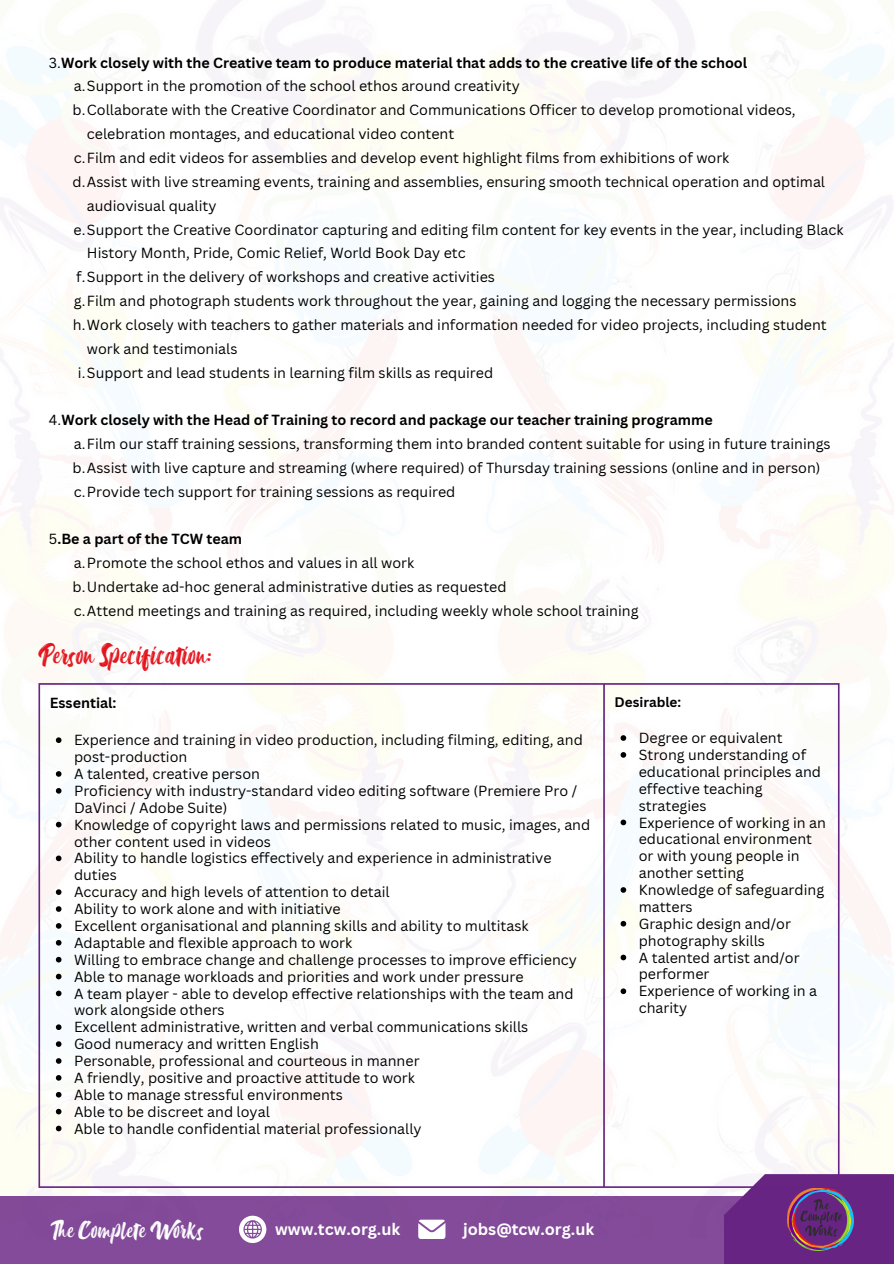
<style>
.page{position:relative;width:894px;height:1264px;background:#fff}
.page>*{position:absolute;margin:0;border:0;box-sizing:border-box;transform-origin:0 0}
.t1{font:18.45px "Delimax";color:#e4151d}
.t2{font:700 16.2px "Canva Sans";color:#fff}
.t3{font:16.2px "Delimax";color:#fff}
.t4{font:14.25px/16.8px "Canva Sans";color:#000}
.t5{font:700 14.25px "Canva Sans";color:#000}
.t6{font:700 13.5px "Canva Sans";color:#000}
.s1{font-weight:400}
</style>
<div class="page">
<img style="left:0;top:0;width:445px;height:1195px">
<img style="left:445px;top:0;width:448px;height:1195px">
<div style="left:0;top:1195px;width:889px;height:68px;background:#834b99"></div>
<svg style="left:239px;top:1215px;width:27px;height:27px"></svg>
<svg style="left:418px;top:1219px;width:27px;height:19px"></svg>
<div style="left:723px;top:1174px;width:170px;height:89px;background:#682483"></div>
<img style="left:787px;top:1188px;width:65px;height:62px">
<svg style="left:56px;top:737px;width:5px;height:6px"></svg>
<svg style="left:56px;top:771px;width:5px;height:5px"></svg>
<svg style="left:56px;top:788px;width:5px;height:5px"></svg>
<svg style="left:56px;top:821px;width:5px;height:6px"></svg>
<svg style="left:56px;top:855px;width:5px;height:6px"></svg>
<svg style="left:56px;top:889px;width:5px;height:6px"></svg>
<svg style="left:56px;top:906px;width:5px;height:5px"></svg>
<svg style="left:56px;top:923px;width:5px;height:5px"></svg>
<svg style="left:56px;top:940px;width:5px;height:5px"></svg>
<svg style="left:56px;top:956px;width:5px;height:6px"></svg>
<svg style="left:56px;top:973px;width:5px;height:6px"></svg>
<svg style="left:56px;top:990px;width:5px;height:6px"></svg>
<svg style="left:56px;top:1024px;width:5px;height:6px"></svg>
<svg style="left:56px;top:1041px;width:5px;height:5px"></svg>
<svg style="left:56px;top:1058px;width:5px;height:5px"></svg>
<svg style="left:56px;top:1075px;width:5px;height:5px"></svg>
<svg style="left:56px;top:1091px;width:5px;height:6px"></svg>
<svg style="left:56px;top:1108px;width:5px;height:6px"></svg>
<svg style="left:56px;top:1125px;width:5px;height:6px"></svg>
<svg style="left:620px;top:735px;width:6px;height:5px"></svg>
<svg style="left:620px;top:752px;width:6px;height:5px"></svg>
<svg style="left:620px;top:819px;width:6px;height:6px"></svg>
<svg style="left:620px;top:887px;width:6px;height:5px"></svg>
<svg style="left:620px;top:920px;width:6px;height:6px"></svg>
<svg style="left:620px;top:954px;width:6px;height:6px"></svg>
<svg style="left:620px;top:988px;width:6px;height:6px"></svg>
<hr style="left:38px;top:684px;width:2px;height:502px;background:#682483">
<hr style="left:603px;top:684px;width:1px;height:502px;background:#682483">
<hr style="left:837px;top:684px;width:2px;height:502px;background:#682483">
<hr style="left:38px;top:683px;width:801px;height:1px;background:#682483">
<hr style="left:38px;top:1186px;width:801px;height:1px;background:#682483">
<p class="t5" style="left:49px;top:52px;width:699px"><span class="s1">3.</span>Work closely with the Creative team to produce material that adds to the creative life of the school</p>
<p class="t4" style="left:74px;top:77px;width:447px">a.Support in the promotion of the school ethos around creativity</p>
<p class="t4" style="left:87px;top:98px;width:710px;line-height:23.9px;text-indent:-14px">b.Collaborate with the Creative Coordinator and Communications Officer to develop promotional videos, celebration montages, and educational video content</p>
<p class="t4" style="left:74px;top:149px;width:657px">c.Film and edit videos for assemblies and develop event highlight films from exhibitions of work</p>
<p class="t4" style="left:87px;top:169px;width:739px;line-height:23.9px;text-indent:-14px">d.Assist with live streaming events, training and assemblies, ensuring smooth technical operation and optimal audiovisual quality</p>
<p class="t4" style="left:87px;top:217px;width:757px;line-height:23.9px;text-indent:-13px">e.Support the Creative Coordinator capturing and editing film content for key events in the year, including Black<br>History Month, Pride, Comic Relief, World Book Day etc</p>
<p class="t4" style="left:76px;top:268px;width:420px">f.Support in the delivery of workshops and creative activities</p>
<p class="t4" style="left:74px;top:292px;width:724px">g.Film and photograph students work throughout the year, gaining and logging the necessary permissions</p>
<p class="t4" style="left:87px;top:312px;width:741px;line-height:23.9px;text-indent:-14px">h.Work closely with teachers to gather materials and information needed for video projects, including student work and testimonials</p>
<p class="t4" style="left:78px;top:363px;width:416px">i.Support and lead students in learning film skills as required</p>
<p class="t5" style="left:49px;top:410px;width:665px"><span class="s1">4.</span>Work closely with the Head of Training to record and package our teacher training programme</p>
<p class="t4" style="left:74px;top:435px;width:758px">a.Film our staff training sessions, transforming them into branded content suitable for using in future trainings</p>
<p class="t4" style="left:73px;top:459px;width:749px">b.Assist with live capture and streaming (where required) of Thursday training sessions (online and in person)</p>
<p class="t4" style="left:74px;top:483px;width:383px">c.Provide tech support for training sessions as required</p>
<p class="t5" style="left:49px;top:529px;width:195px"><span class="s1">5</span>.Be a part of the TCW team</p>
<p class="t4" style="left:74px;top:554px;width:342px">a.Promote the school ethos and values in all work</p>
<p class="t4" style="left:73px;top:578px;width:435px">b.Undertake ad-hoc general administrative duties as requested</p>
<p class="t4" style="left:74px;top:602px;width:566px">c.Attend meetings and training as required, including weekly whole school training</p>
<h3 class="t1" style="left:38px;top:645px;width:175px">Person Specification:</h3>
<p class="t5" style="left:50px;top:693px;width:68px">Essential:</p>
<p class="t4" style="left:74px;top:731px;width:510px">Experience and training in video production, including filming, editing, and post-production</p>
<p class="t4" style="left:74px;top:765px;width:187px">A talented, creative person</p>
<p class="t4" style="left:74px;top:782px;width:504px">Proficiency with industry-standard video editing software (Premiere Pro /<br>DaVinci / Adobe Suite)</p>
<p class="t4" style="left:74px;top:815px;width:517px">Knowledge of copyright laws and permissions related to music, images, and other content used in videos</p>
<p class="t4" style="left:74px;top:849px;width:479px">Ability to handle logistics effectively and experience in administrative duties</p>
<p class="t4" style="left:74px;top:883px;width:317px">Accuracy and high levels of attention to detail</p>
<p class="t4" style="left:74px;top:900px;width:268px">Ability to work alone and with initiative</p>
<p class="t4" style="left:74px;top:917px;width:456px">Excellent organisational and planning skills and ability to multitask</p>
<p class="t4" style="left:74px;top:933px;width:279px">Adaptable and flexible approach to work</p>
<p class="t4" style="left:74px;top:950px;width:504px">Willing to embrace change and challenge processes to improve efficiency</p>
<p class="t4" style="left:74px;top:967px;width:451px">Able to manage workloads and priorities and work under pressure</p>
<p class="t4" style="left:74px;top:984px;width:501px">A team player - able to develop effective relationships with the team and work alongside others</p>
<p class="t4" style="left:74px;top:1018px;width:455px">Excellent administrative, written and verbal communications skills</p>
<p class="t4" style="left:74px;top:1035px;width:246px">Good numeracy and written English</p>
<p class="t4" style="left:74px;top:1052px;width:347px">Personable, professional and courteous in manner</p>
<p class="t4" style="left:74px;top:1068px;width:342px">A friendly, positive and proactive attitude to work</p>
<p class="t4" style="left:74px;top:1085px;width:270px">Able to manage stressful environments</p>
<p class="t4" style="left:74px;top:1102px;width:197px">Able to be discreet and loyal</p>
<h1 class="t4" style="left:74px;top:1119px;width:349px">Able to handle confidential material professionally</h1>
<p class="t6" style="left:614px;top:692px;width:68px">Desirable:</p>
<p class="t4" style="left:638px;top:729px;width:145px">Degree or equivalent</p>
<p class="t4" style="left:638px;top:746px;width:184px">Strong understanding of educational principles and effective teaching strategies</p>
<p class="t4" style="left:638px;top:813px;width:189px">Experience of working in an educational environment or with young people in another setting</p>
<p class="t4" style="left:638px;top:881px;width:187px">Knowledge of safeguarding matters</p>
<p class="t4" style="left:638px;top:914px;width:154px">Graphic design and/or photography skills</p>
<p class="t4" style="left:638px;top:948px;width:162px">A talented artist and/or performer</p>
<p class="t4" style="left:638px;top:982px;width:180px">Experience of working in a charity</p>
<p class="t3" style="left:51px;top:1222px;width:154px">The Complete Works</p>
<p class="t2" style="left:275px;top:1217px;width:126px">www.tcw.org.uk</p>
<p class="t2" style="left:463px;top:1217px;width:133px">jobs@tcw.org.uk</p>
</div>
